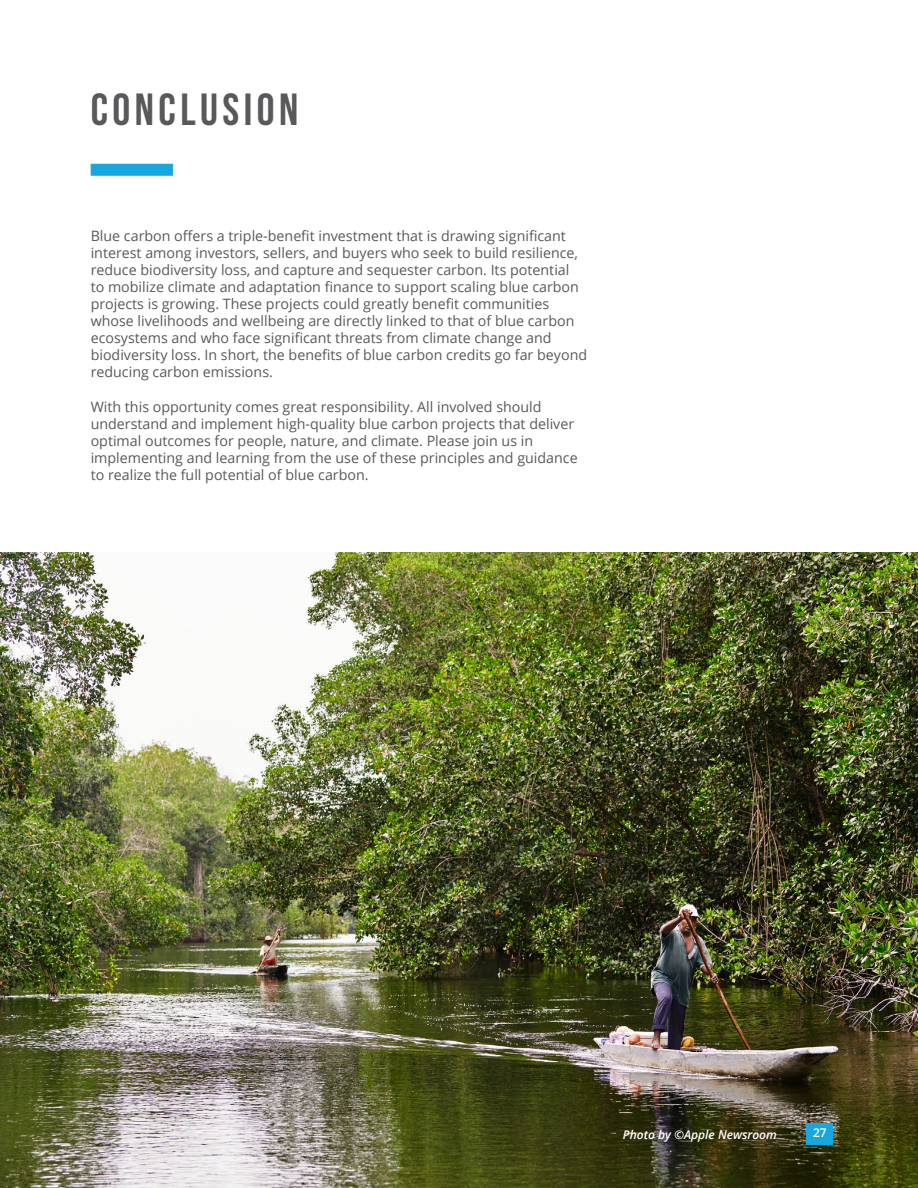
<style>
.page{position:relative;width:918px;height:1188px;background:#fff}
.page>*{position:absolute;margin:0;border:0;box-sizing:border-box;transform-origin:0 0}
.t1{font:700 45px "Bebas Neue";letter-spacing:.1em;color:#58595b}
.t2{font:14.25px/17.1px "Open Sans";color:#58595b}
.t3{font:italic 600 12px "Open Sans";color:#fff}
.t4{font:600 12px "Open Sans";color:#fff}
</style>
<div class="page">
<img style="left:0;top:553px;width:918px;height:635px">
<div style="left:91px;top:164px;width:82px;height:12px;background:#18a6de"></div>
<div style="left:806px;top:1123px;width:27px;height:22px;background:#18a6de"></div>
<h1 class="t1" style="left:91px;top:85px;width:209px">CONCLUSION</h1>
<p class="t2" style="left:91px;top:226px;width:498px">Blue carbon offers a triple-benefit investment that is drawing significant interest among investors, sellers, and buyers who seek to build resilience, reduce biodiversity loss, and capture and sequester carbon. Its potential<br>to mobilize climate and adaptation finance to support scaling blue carbon projects is growing. These projects could greatly benefit communities whose livelihoods and wellbeing are directly linked to that of blue carbon ecosystems and who face significant threats from climate change and biodiversity loss. In short, the benefits of blue carbon credits go far beyond reducing carbon emissions.</p>
<p class="t2" style="left:91px;top:397px;width:489px">With this opportunity comes great responsibility. All involved should understand and implement high-quality blue carbon projects that deliver optimal outcomes for people, nature, and climate. Please join us in implementing and learning from the use of these principles and guidance to realize the full potential of blue carbon.</p>
<p class="t3" style="left:623px;top:1126px;width:155px">Photo by ©Apple Newsroom</p>
<p class="t4" style="left:813px;top:1125px;width:15px">27</p>
</div>
